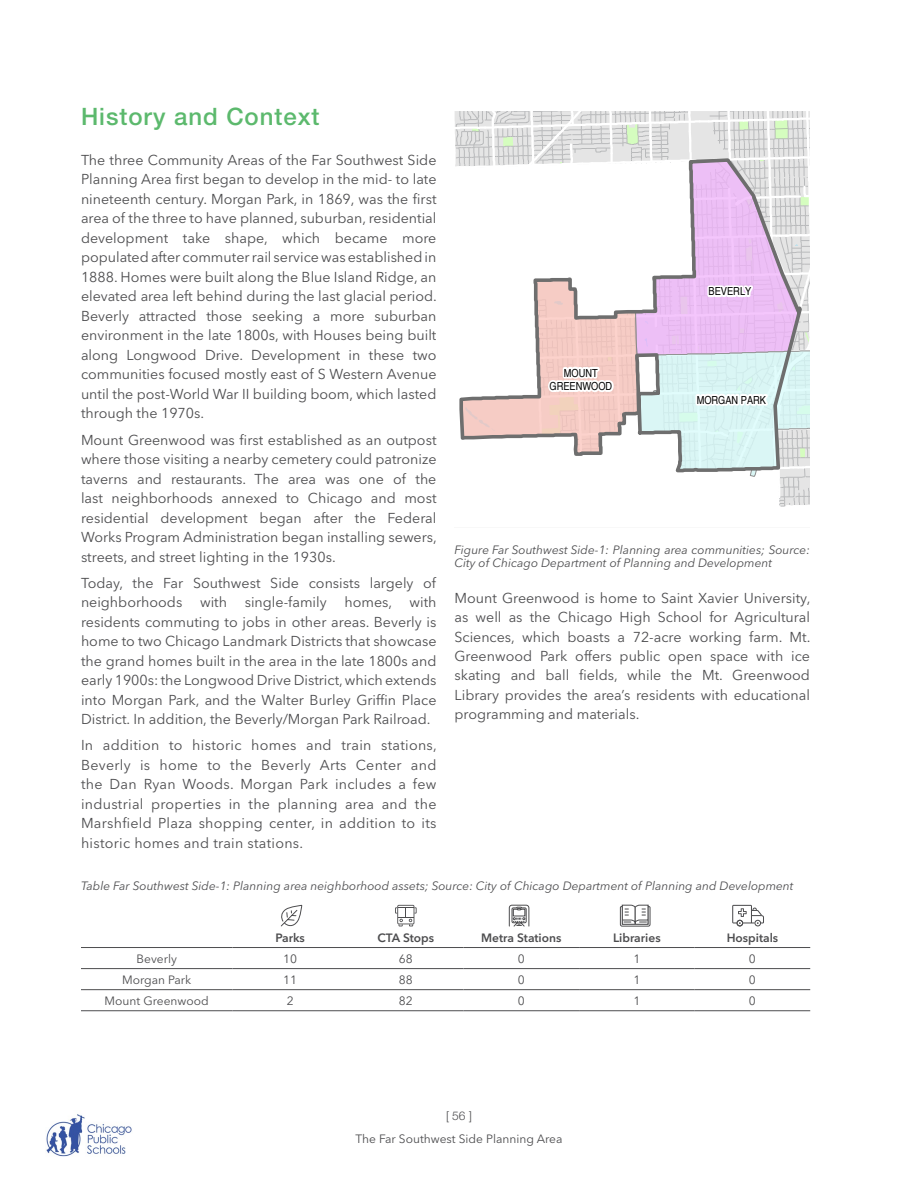
<style>
.page{position:relative;width:918px;height:1188px;background:#fff}
.page>*{position:absolute;margin:0;border:0;box-sizing:border-box;transform-origin:0 0}
.t1{font:500 24px "Helvetica Neue LT Std";letter-spacing:.04em;color:#5cb96d}
.t2{font:14.25px/19.5px "Avenir Next LT Pro";color:#4d4d4f;text-align:justify}
.t3{font:italic 12px/13.5px "Avenir Next LT Pro";color:#4d4d4f}
.t4{font:12px "Avenir Next LT Pro";color:#4d4d4f}
.t5{font:600 12px "Avenir Next LT Pro";color:#4d4d4f}
.t6{font:300 12px "Helvetica Neue LT Std";color:#4d4d4f}
.t7{font:condensed 11.1px/13.4px "Helvetica";color:#000;text-align:center}
</style>
<div class="page">
<img style="left:46px;top:1114px;width:86px;height:43px">
<svg style="left:454px;top:111px;width:356px;height:396px"></svg>
<hr style="left:81px;top:947px;width:151px;height:1px;background:#4d4d4f">
<hr style="left:232px;top:947px;width:116px;height:1px;background:#4d4d4f">
<hr style="left:348px;top:947px;width:116px;height:1px;background:#4d4d4f">
<hr style="left:464px;top:947px;width:115px;height:1px;background:#4d4d4f">
<hr style="left:579px;top:947px;width:116px;height:1px;background:#4d4d4f">
<hr style="left:695px;top:947px;width:115px;height:1px;background:#4d4d4f">
<hr style="left:81px;top:968px;width:151px;height:1px;background:#4d4d4f">
<hr style="left:232px;top:968px;width:116px;height:1px;background:#4d4d4f">
<hr style="left:348px;top:968px;width:116px;height:1px;background:#4d4d4f">
<hr style="left:464px;top:968px;width:115px;height:1px;background:#4d4d4f">
<hr style="left:579px;top:968px;width:116px;height:1px;background:#4d4d4f">
<hr style="left:695px;top:968px;width:115px;height:1px;background:#4d4d4f">
<hr style="left:81px;top:989px;width:151px;height:1px;background:#4d4d4f">
<hr style="left:232px;top:989px;width:116px;height:1px;background:#4d4d4f">
<hr style="left:348px;top:989px;width:116px;height:1px;background:#4d4d4f">
<hr style="left:464px;top:989px;width:115px;height:1px;background:#4d4d4f">
<hr style="left:579px;top:989px;width:116px;height:1px;background:#4d4d4f">
<hr style="left:695px;top:989px;width:115px;height:1px;background:#4d4d4f">
<hr style="left:81px;top:1010px;width:151px;height:1px;background:#4d4d4f">
<hr style="left:232px;top:1010px;width:116px;height:1px;background:#4d4d4f">
<hr style="left:348px;top:1010px;width:116px;height:1px;background:#4d4d4f">
<hr style="left:464px;top:1010px;width:115px;height:1px;background:#4d4d4f">
<hr style="left:579px;top:1010px;width:116px;height:1px;background:#4d4d4f">
<hr style="left:695px;top:1010px;width:115px;height:1px;background:#4d4d4f">
<svg style="left:281px;top:905px;width:22px;height:22px"></svg>
<svg style="left:509px;top:905px;width:21px;height:22px"></svg>
<svg style="left:395px;top:905px;width:22px;height:21px"></svg>
<svg style="left:620px;top:905px;width:31px;height:22px"></svg>
<svg style="left:732px;top:905px;width:32px;height:21px"></svg>
<h1 class="t1" style="left:81px;top:102px;width:240px">History and Context</h1>
<p class="t2" style="left:81px;top:150px;width:357px">The three Community Areas of the Far Southwest Side Planning Area first began to develop in the mid- to late nineteenth century. Morgan Park, in 1869, was the first area of the three to have planned, suburban, residential development take shape, which became more populated after commuter rail service was established in 1888. Homes were built along the Blue Island Ridge, an elevated area left behind during the last glacial period.<br>Beverly attracted those seeking a more suburban environment in the late 1800s, with Houses being built along Longwood Drive. Development in these two communities focused mostly east of S Western Avenue until the post-World War II building boom, which lasted through the 1970s.</p>
<p class="t2" style="left:81px;top:430px;width:357px">Mount Greenwood was first established as an outpost where those visiting a nearby cemetery could patronize taverns and restaurants. The area was one of the last neighborhoods annexed to Chicago and most residential development began after the Federal Works Program Administration began installing sewers, streets, and street lighting in the 1930s.</p>
<p class="t2" style="left:81px;top:573px;width:357px">Today, the Far Southwest Side consists largely of neighborhoods with single-family homes, with residents commuting to jobs in other areas. Beverly is home to two Chicago Landmark Districts that showcase the grand homes built in the area in the late 1800s and early 1900s: the Longwood Drive District, which extends into Morgan Park, and the Walter Burley Griffin Place District. In addition, the Beverly/Morgan Park Railroad.</p>
<p class="t2" style="left:81px;top:736px;width:357px">In addition to historic homes and train stations, Beverly is home to the Beverly Arts Center and the Dan Ryan Woods. Morgan Park includes a few industrial properties in the planning area and the Marshfield Plaza shopping center, in addition to its historic homes and train stations.</p>
<p class="t7" style="left:550px;top:366px;width:64px">MOUNT<br>GREENWOOD</p>
<p class="t7" style="left:709px;top:285px;width:44px">BEVERLY</p>
<p class="t7" style="left:697px;top:393px;width:71px">MORGAN PARK</p>
<p class="t3" style="left:454px;top:543px;width:357px">Figure Far Southwest Side-1: Planning area communities; Source:<br>City of Chicago Department of Planning and Development</p>
<p class="t2" style="left:455px;top:588px;width:357px">Mount Greenwood is home to Saint Xavier University, as well as the Chicago High School for Agricultural Sciences, which boasts a 72-acre working farm. Mt.<br>Greenwood Park offers public open space with ice skating and ball fields, while the Mt. Greenwood Library provides the area’s residents with educational programming and materials.</p>
<p class="t3" style="left:81px;top:879px;width:714px">Table Far Southwest Side-1: Planning area neighborhood assets; Source: City of Chicago Department of Planning and Development</p>
<p class="t5" style="left:276px;top:930px;width:31px">Parks</p>
<p class="t5" style="left:377px;top:930px;width:58px">CTA Stops</p>
<p class="t5" style="left:481px;top:930px;width:82px">Metra Stations</p>
<p class="t5" style="left:613px;top:930px;width:49px">Libraries</p>
<p class="t5" style="left:727px;top:930px;width:53px">Hospitals</p>
<p class="t4" style="left:137px;top:951px;width:42px">Beverly</p>
<p class="t4" style="left:283px;top:951px;width:15px">10</p>
<p class="t4" style="left:399px;top:951px;width:15px">68</p>
<p class="t4" style="left:518px;top:951px;width:8px">0</p>
<p class="t4" style="left:633px;top:951px;width:8px">1</p>
<p class="t4" style="left:749px;top:951px;width:8px">0</p>
<p class="t4" style="left:122px;top:972px;width:71px">Morgan Park</p>
<p class="t4" style="left:283px;top:972px;width:15px">11</p>
<p class="t4" style="left:399px;top:972px;width:15px">88</p>
<p class="t4" style="left:518px;top:972px;width:8px">0</p>
<p class="t4" style="left:633px;top:972px;width:8px">1</p>
<p class="t4" style="left:749px;top:972px;width:8px">0</p>
<p class="t4" style="left:105px;top:993px;width:106px">Mount Greenwood</p>
<p class="t4" style="left:287px;top:993px;width:8px">2</p>
<p class="t4" style="left:399px;top:993px;width:15px">82</p>
<p class="t4" style="left:518px;top:993px;width:8px">0</p>
<p class="t4" style="left:633px;top:993px;width:8px">1</p>
<p class="t4" style="left:749px;top:993px;width:8px">0</p>
<p class="t6" style="left:446px;top:1109px;width:27px">[ 56 ]</p>
<p class="t4" style="left:356px;top:1132px;width:208px">The Far Southwest Side Planning Area</p>
</div>
